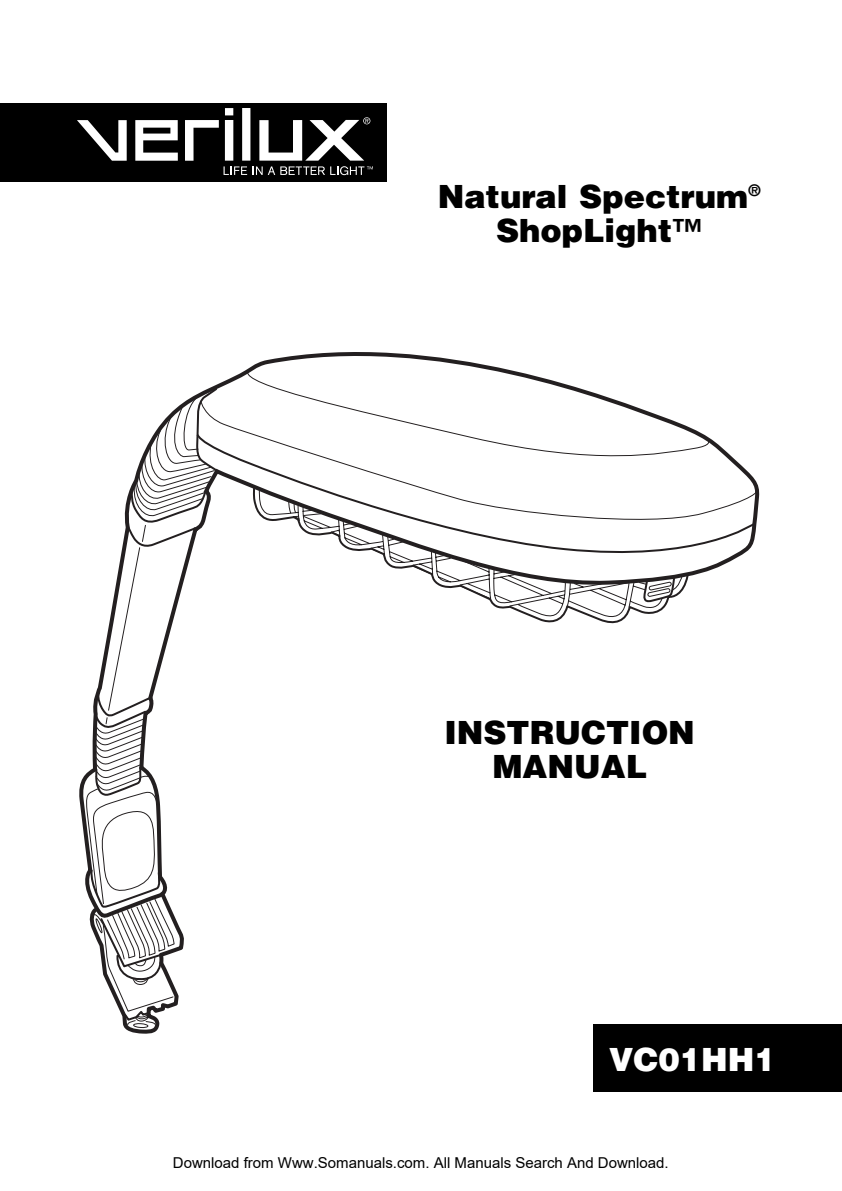
<style>
.page{position:relative;width:842px;height:1191px;background:#fff}
.page>*{position:absolute;margin:0;border:0;box-sizing:border-box;transform-origin:0 0}
.t1{font:900 32px/34px "Helvetica";color:#000;text-align:center}
.t2{font:900 32px "Helvetica";color:#fff}
.t3{font:15px "Arial";color:#000}
</style>
<div class="page">
<div style="left:0;top:103px;width:387px;height:78px;background:#000"></div>
<div style="left:242px;top:108px;width:8px;height:53px;background:#fff"></div>
<svg style="left:77px;top:120px;width:50px;height:41px"></svg>
<div style="left:225px;top:108px;width:8px;height:7px;background:#fff"></div>
<svg style="left:135px;top:120px;width:43px;height:41px"></svg>
<svg style="left:185px;top:120px;width:62px;height:55px"></svg>
<svg style="left:253px;top:117px;width:120px;height:58px"></svg>
<div style="left:594px;top:1024px;width:248px;height:68px;background:#000"></div>
<svg style="left:79px;top:352px;width:680px;height:492px"></svg>
<svg style="left:690px;top:528px;width:66px;height:35px"></svg>
<svg style="left:200px;top:370px;width:558px;height:158px"></svg>
<svg style="left:85px;top:395px;width:598px;height:495px"></svg>
<svg style="left:86px;top:890px;width:98px;height:143px"></svg>
<h1 class="t1" style="left:438px;top:182px;width:325px">Natural Spectrum<sup>®<br></sup>ShopLight™</h1>
<h1 class="t1" style="left:444px;top:718px;width:252px">INSTRUCTION<br>MANUAL</h1>
<h1 class="t2" style="left:609px;top:1048px;width:169px">VC01HH1</h1>
<p class="t3" style="left:173px;top:1154px;width:497px">Download from Www.Somanuals.com. All Manuals Search And Download.</p>
</div>
